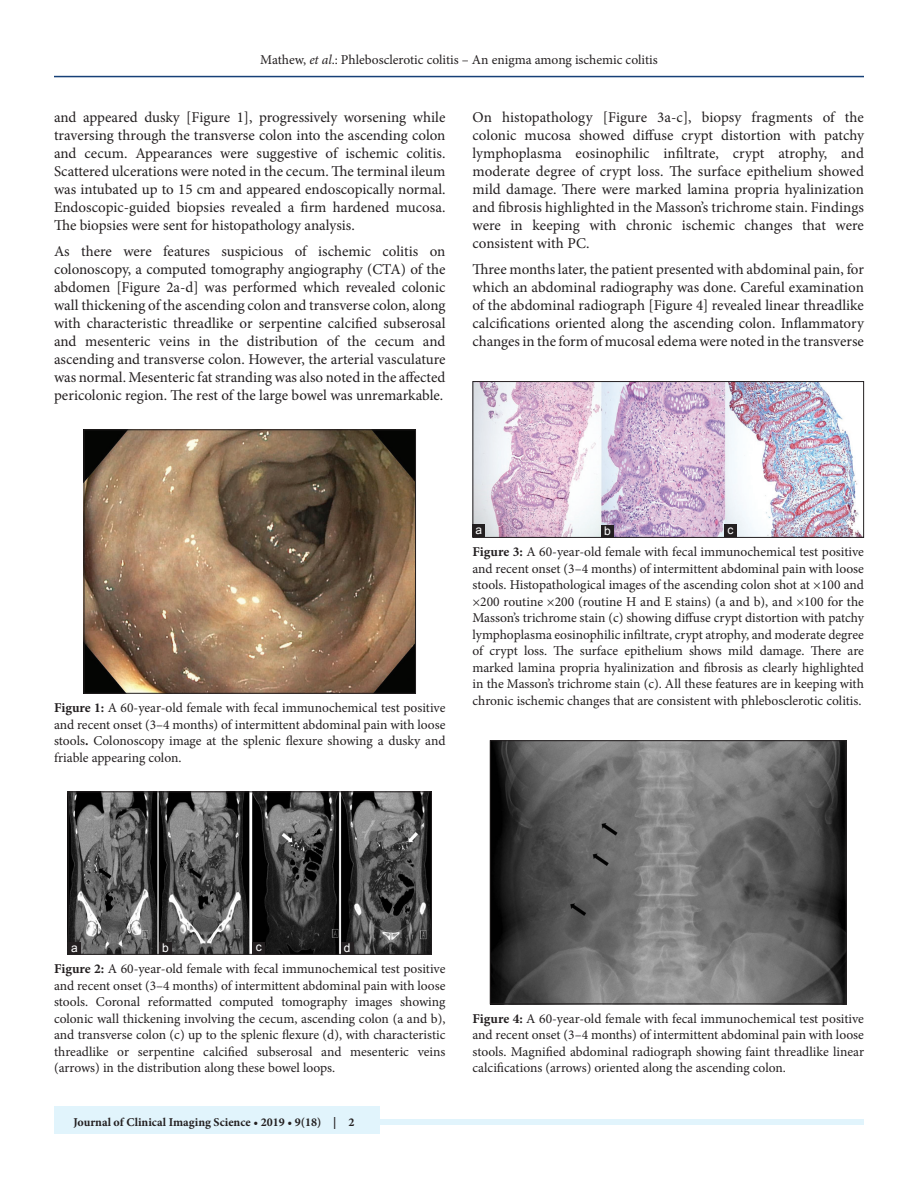
<style>
.page{position:relative;width:918px;height:1188px;background:#fff}
.page>*{position:absolute;margin:0;border:0;box-sizing:border-box;transform-origin:0 0}
.TX{font:15px/18px "Minion Pro";color:#231f20;text-align:justify}
.FGC{font:13.5px/16.5px "Minion Pro";color:#231f20;text-align:justify}
.JF{font:700 12px "Minion Pro";color:#231f20}
.LABEL{font:12px "Arial";color:#fff}
.s1{font-style:italic}
.s2{font-weight:700}
</style>
<div class="page">
<hr style="left:54px;top:76px;width:810px;height:1px;background:#164077">
<div style="left:54px;top:1119px;width:810px;height:6px;background:#e1f4fc"></div>
<div style="left:54px;top:1106px;width:326px;height:28px;background:#e1f4fc"></div>
<img style="left:86px;top:432px;width:328px;height:259px">
<div style="left:84px;top:430px;width:332px;height:263px;border:1px solid #231f20"></div>
<img style="left:492px;top:743px;width:352px;height:259px">
<div style="left:490px;top:741px;width:356px;height:263px;border:1px solid #231f20"></div>
<img style="left:70px;top:794px;width:360px;height:159px">
<div style="left:68px;top:792px;width:364px;height:163px;border:1px solid #231f20"></div>
<div style="left:68px;top:942px;width:13px;height:13px;background:#231f20"></div>
<div style="left:159px;top:942px;width:13px;height:13px;background:#231f20"></div>
<div style="left:252px;top:942px;width:13px;height:13px;background:#231f20"></div>
<div style="left:341px;top:942px;width:13px;height:13px;background:#231f20"></div>
<img style="left:475px;top:383px;width:387px;height:153px">
<div style="left:473px;top:381px;width:391px;height:157px;border:1px solid #231f20"></div>
<div style="left:472px;top:524px;width:13px;height:13px;background:#231f20"></div>
<div style="left:601px;top:525px;width:13px;height:12px;background:#231f20"></div>
<div style="left:724px;top:524px;width:13px;height:13px;background:#231f20"></div>
<p class="FGC" style="left:260px;top:51px;width:399px">Mathew, <span class="s1">et al</span>.: Phlebosclerotic colitis – An enigma among ischemic colitis</p>
<p class="TX" style="left:54px;top:109px;width:393px">and appeared dusky [Figure 1], progressively worsening while traversing through the transverse colon into the ascending colon and cecum. Appearances were suggestive of ischemic colitis.<br>Scattered ulcerations were noted in the cecum. The terminal ileum was intubated up to 15 cm and appeared endoscopically normal.<br>Endoscopic-guided biopsies revealed a firm hardened mucosa.<br>The biopsies were sent for histopathology analysis.</p>
<p class="TX" style="left:54px;top:242px;width:393px">As there were features suspicious of ischemic colitis on colonoscopy, a computed tomography angiography (CTA) of the abdomen [Figure 2a-d] was performed which revealed colonic wall thickening of the ascending colon and transverse colon, along with characteristic threadlike or serpentine calcified subserosal and mesenteric veins in the distribution of the cecum and ascending and transverse colon. However, the arterial vasculature was normal. Mesenteric fat stranding was also noted in the affected pericolonic region. The rest of the large bowel was unremarkable.</p>
<p class="TX" style="left:472px;top:109px;width:393px">On histopathology [Figure 3a-c], biopsy fragments of the colonic mucosa showed diffuse crypt distortion with patchy lymphoplasma eosinophilic infiltrate, crypt atrophy, and moderate degree of crypt loss. The surface epithelium showed mild damage. There were marked lamina propria hyalinization and fibrosis highlighted in the Masson’s trichrome stain. Findings were in keeping with chronic ischemic changes that were consistent with PC.</p>
<p class="TX" style="left:472px;top:260px;width:393px">Three months later, the patient presented with abdominal pain, for which an abdominal radiography was done. Careful examination of the abdominal radiograph [Figure 4] revealed linear threadlike calcifications oriented along the ascending colon. Inflammatory changes in the form of mucosal edema were noted in the transverse</p>
<p class="FGC" style="left:54px;top:700px;width:393px"><span class="s2">Figure 1:</span> A 60-year-old female with fecal immunochemical test positive and recent onset (3–4 months) of intermittent abdominal pain with loose stools<span class="s2">.</span> Colonoscopy image at the splenic flexure showing a dusky and friable appearing colon.</p>
<p class="LABEL" style="left:476px;top:522px;width:8px">a</p>
<p class="LABEL" style="left:604px;top:523px;width:8px">b</p>
<p class="LABEL" style="left:728px;top:522px;width:7px">c</p>
<p class="FGC" style="left:473px;top:544px;width:393px"><span class="s2">Figure 3:</span> A 60-year-old female with fecal immunochemical test positive and recent onset (3–4 months) of intermittent abdominal pain with loose stools. Histopathological images of the ascending colon shot at ×100 and ×200 routine ×200 (routine H and E stains) (a and b), and ×100 for the Masson’s trichrome stain (c) showing diffuse crypt distortion with patchy lymphoplasma eosinophilic infiltrate, crypt atrophy, and moderate degree of crypt loss. The surface epithelium shows mild damage. There are marked lamina propria hyalinization and fibrosis as clearly highlighted in the Masson’s trichrome stain (c). All these features are in keeping with chronic ischemic changes that are consistent with phlebosclerotic colitis.</p>
<p class="LABEL" style="left:71px;top:940px;width:8px">a</p>
<p class="LABEL" style="left:162px;top:940px;width:8px">b</p>
<p class="LABEL" style="left:256px;top:939px;width:7px">c</p>
<p class="LABEL" style="left:344px;top:940px;width:8px">d</p>
<p class="FGC" style="left:54px;top:961px;width:393px"><span class="s2">Figure 2:</span> A 60-year-old female with fecal immunochemical test positive and recent onset (3–4 months) of intermittent abdominal pain with loose stools. Coronal reformatted computed tomography images showing colonic wall thickening involving the cecum, ascending colon (a and b), and transverse colon (c) up to the splenic flexure (d), with characteristic threadlike or serpentine calcified subserosal and mesenteric veins (arrows) in the distribution along these bowel loops.</p>
<p class="JF" style="left:74px;top:1113px;width:282px">Journal of Clinical Imaging Science • 2019 • 9(18) | 2</p>
<p class="FGC" style="left:472px;top:1010px;width:393px"><span class="s2">Figure 4:</span> A 60-year-old female with fecal immunochemical test positive and recent onset (3–4 months) of intermittent abdominal pain with loose stools. Magnified abdominal radiograph showing faint threadlike linear calcifications (arrows) oriented along the ascending colon.</p>
</div>
